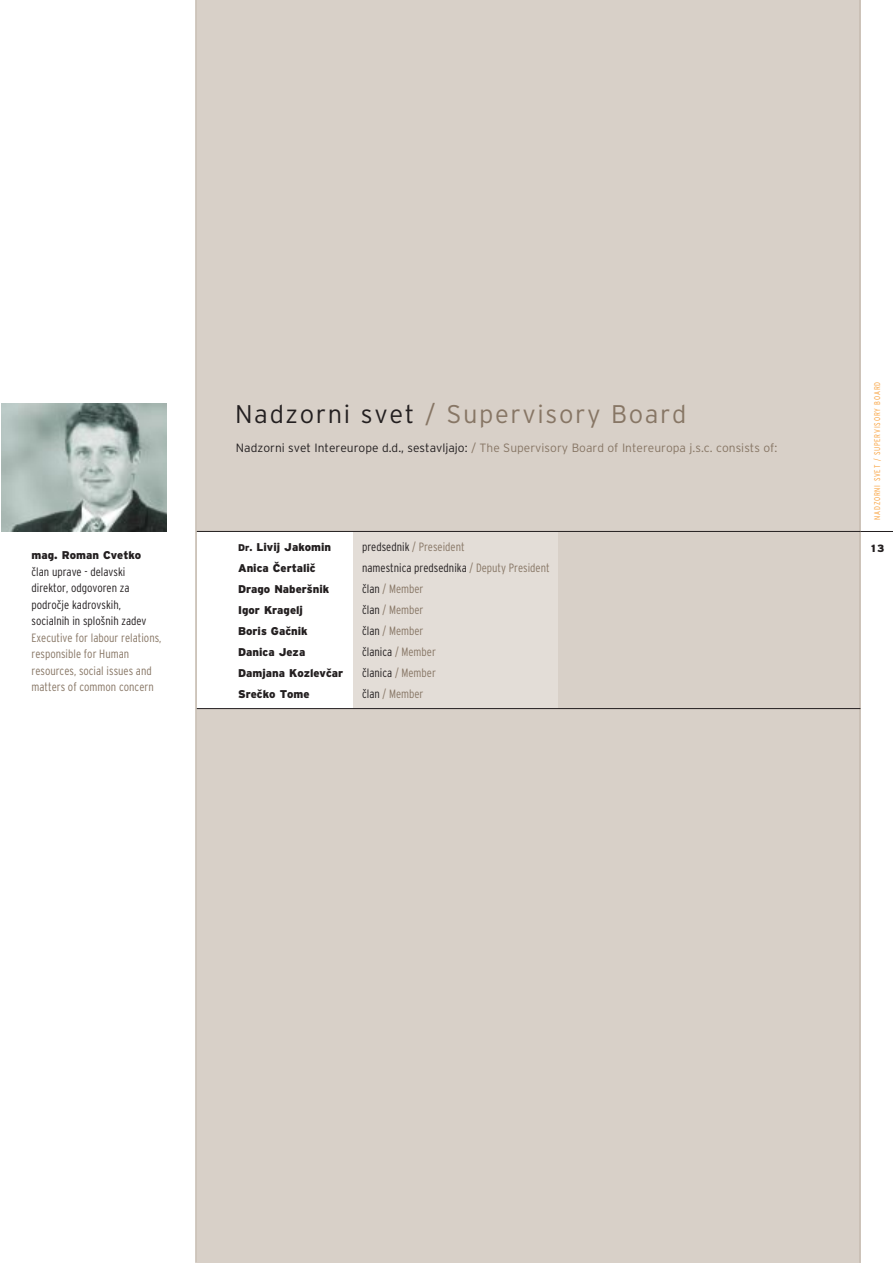
<style>
.page{position:relative;width:893px;height:1263px;background:#fff}
.page>*{position:absolute;margin:0;border:0;box-sizing:border-box;transform-origin:0 0}
.t1{font:300 25.5px "Interstate EE";letter-spacing:.065em;color:#877665}
.t2{font:300 condensed 12px/16.5px "Interstate EE";color:#877665}
.t3{font:300 condensed 12px/16.5px "Interstate EE";color:#231f20}
.t4{font:300 12px "Interstate EE";color:#877665}
.t5{font:900 11.25px "Interstate EE";color:#231f20}
.t6{font:900 10.5px "Interstate EE";color:#231f20}
.t7{font:300 condensed 8.25px "Interstate EE";letter-spacing:.095em;color:#f9a03a}
.s1{color:#231f20}
.s2{font-size:9.75px}
.s3{color:#877665}
</style>
<div class="page">
<div style="left:197px;top:0;width:663px;height:1263px;background:#d8d0c8"></div>
<div style="left:195px;top:532px;width:163px;height:177px;background:#fff"></div>
<div style="left:353px;top:532px;width:204px;height:177px;background:#e3ddd7"></div>
<hr style="left:859px;top:0;width:1px;height:1263px;background:#c1b5a9">
<hr style="left:195px;top:0;width:2px;height:1263px;background:#c1b5a9">
<hr style="left:860px;top:531px;width:32px;height:1px;background:#231f20">
<img style="left:1px;top:404px;width:165px;height:127px">
<hr style="left:197px;top:531px;width:663px;height:1px;background:#231f20">
<hr style="left:197px;top:708px;width:663px;height:1px;background:#231f20">
<p class="t5" style="left:31px;top:551px;width:111px">mag. Roman Cvetko</p>
<p class="t3" style="left:31px;top:564px;width:117px">ãlan uprave - delavski direktor, odgovoren za podroãje kadrovskih, socialnih in splo‰nih zadev</p>
<p class="t2" style="left:31px;top:630px;width:131px">Executive for labour relations, responsible for Human resources, social issues and matters of common concern</p>
<h1 class="t1" style="left:235px;top:405px;width:453px"><span class="s1">Nadzorni svet</span> / Supervisory Board</h1>
<p class="t4" style="left:236px;top:444px;width:543px"><span class="s1">Nadzorni svet Intereurope d.d., sestavljajo:</span> / The Supervisory Board of Intereuropa j.s.c. consists of:</p>
<p class="t5" style="left:238px;top:543px;width:95px"><span class="s2">Dr.</span> Livij Jakomin</p>
<p class="t2" style="left:362px;top:540px;width:104px"><span class="s1">predsednik</span> / Preseident</p>
<p class="t5" style="left:238px;top:564px;width:79px">Anica âertaliã</p>
<p class="t3" style="left:362px;top:561px;width:189px">namestnica predsednika <span class="s3">/ Deputy President</span></p>
<p class="t5" style="left:238px;top:585px;width:93px">Drago Naber‰nik</p>
<p class="t2" style="left:362px;top:582px;width:63px"><span class="s1">ãlan</span> / Member</p>
<p class="t5" style="left:238px;top:606px;width:66px">Igor Kragelj</p>
<p class="t2" style="left:362px;top:603px;width:63px"><span class="s1">ãlan</span> / Member</p>
<p class="t5" style="left:238px;top:627px;width:71px">Boris Gaãnik</p>
<p class="t2" style="left:362px;top:624px;width:63px"><span class="s1">ãlan</span> / Member</p>
<p class="t5" style="left:238px;top:648px;width:69px">Danica Jeza</p>
<p class="t3" style="left:362px;top:645px;width:75px">ãlanica <span class="s3">/ Member</span></p>
<p class="t5" style="left:238px;top:669px;width:107px">Damjana Kozlevãar</p>
<p class="t3" style="left:362px;top:666px;width:75px">ãlanica <span class="s3">/ Member</span></p>
<p class="t5" style="left:238px;top:690px;width:73px">Sreãko Tome</p>
<p class="t2" style="left:362px;top:687px;width:63px"><span class="s1">ãlan</span> / Member</p>
<p class="t7" style="left:874px;top:520px;width:139px;rotate:-90deg">NADZORNI SVET / SUPERVISORY BOARD</p>
<p class="t6" style="left:871px;top:544px;width:15px">13</p>
</div>
